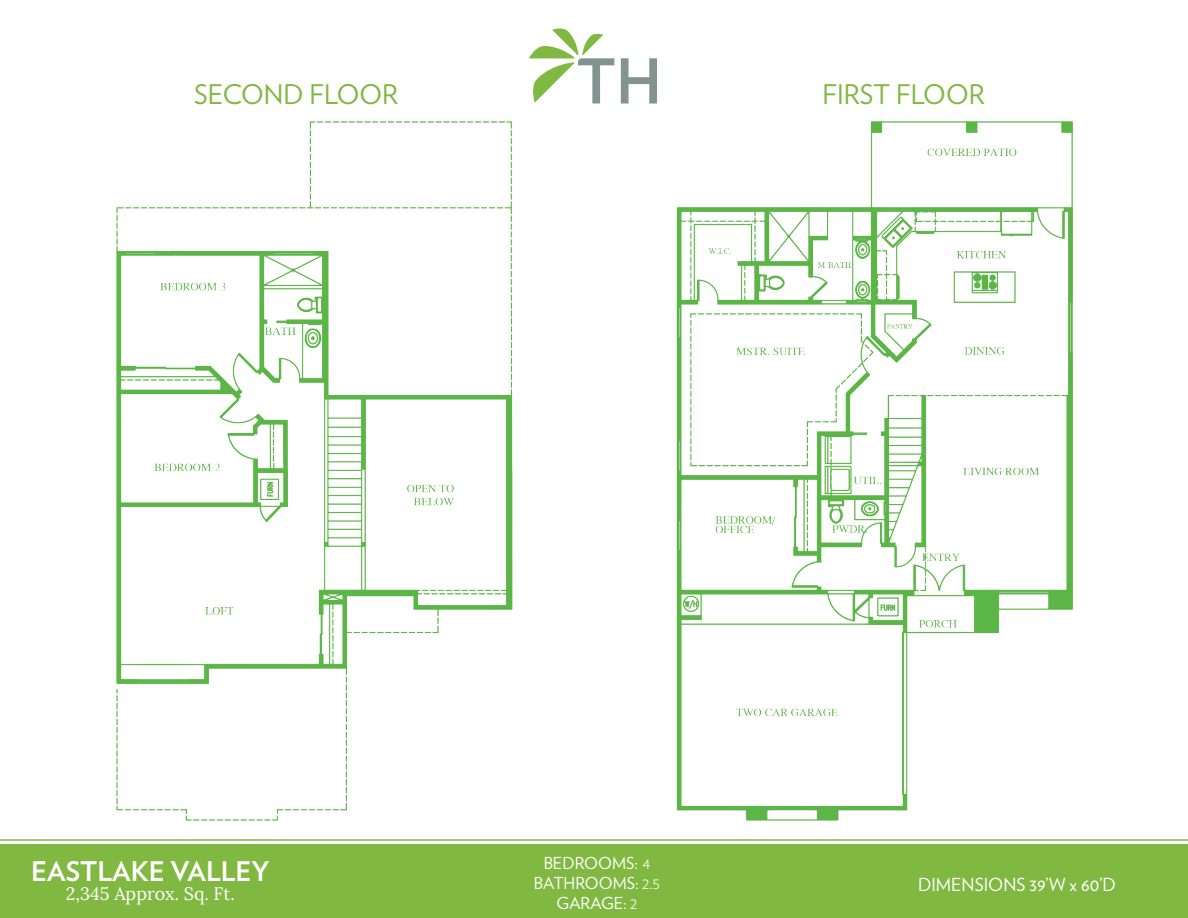
<style>
.page{position:relative;width:1188px;height:918px;background:#fff}
.page>*{position:absolute;margin:0;border:0;box-sizing:border-box;transform-origin:0 0}
.t1{font:27px "Verlag";color:#80b841}
.t2{font:700 27px "Verlag";color:#fff}
.t3{font:18px "Verlag";color:#fff}
.t4{font:18px "Lora";color:#fff}
.t5{font:16.5px/19.8px "Verlag";color:#fff;text-align:center}
.s1{font-weight:300}
</style>
<div class="page">
<div style="left:0;top:839px;width:1188px;height:79px;background:#80b841"></div>
<svg style="left:529px;top:29px;width:85px;height:74px"></svg>
<svg style="left:621px;top:58px;width:36px;height:46px"></svg>
<img style="left:117px;top:122px;width:955px;height:699px">
<h1 class="t1" style="left:194px;top:74px;width:206px">SECOND FLOOR</h1>
<h1 class="t1" style="left:823px;top:74px;width:164px">FIRST FLOOR</h1>
<h1 class="t2" style="left:31px;top:850px;width:240px">EASTLAKE VALLEY</h1>
<p class="t4" style="left:66px;top:883px;width:171px">2,345 Approx. Sq. Ft.</p>
<p class="t5" style="left:534px;top:852px;width:128px">BEDROOMS: <span class="s1">4<br></span>BATHROOMS: <span class="s1">2.5<br></span>GARAGE: <span class="s1">2</span></p>
<p class="t3" style="left:918px;top:871px;width:199px">DIMENSIONS 39’W x 60’D</p>
</div>
